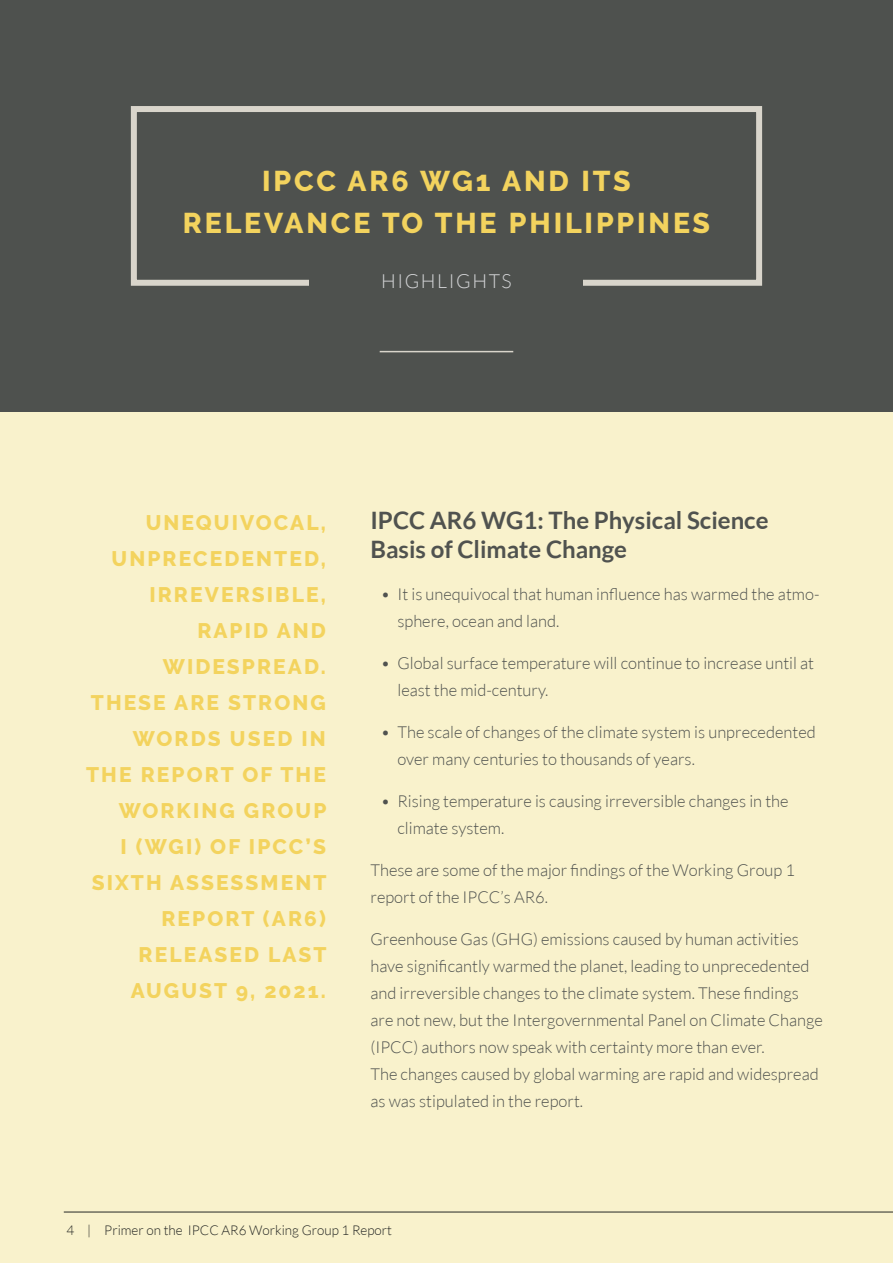
<style>
.page{position:relative;width:893px;height:1263px;background:#f9f2cc}
.page>*{position:absolute;margin:0;border:0;box-sizing:border-box;transform-origin:0 0}
.Header_-_Align_Cente{font:800 28.5px/42px "Raleway";letter-spacing:.1em;color:#f3d35e;text-align:center}
.t1{font:700 24px/28.8px "Lato";color:#4e514e}
.Pull_Text_-_Align_Ri{font:800 21px/36px "Raleway";letter-spacing:.1em;color:#f3d35e;text-align:right}
.Subhead_-_Align_Cent{font:300 19.5px "Lato";letter-spacing:.08em;color:#d1d2d4}
.t2{font:300 16.5px/27px "Lato";color:#4e514e}
.t3{font:300 13.5px "Lato";color:#262825}
</style>
<div class="page">
<hr style="left:892px;top:0;width:1px;height:1263px;background:#4e514e">
<div style="left:0;top:0;width:893px;height:411px;background:#4e514e"></div>
<hr style="left:380px;top:351px;width:133px;height:1px;background:#d9d5cb">
<div style="left:131px;top:106px;width:631px;height:180px;border:6px solid #d9d5cb"></div>
<hr style="left:64px;top:1212px;width:829px;height:1px;background:#262825">
<div style="left:310px;top:272px;width:273px;height:20px;background:#4e514e"></div>
<p class="Header_-_Align_Cente" style="left:183px;top:160px;width:529px">IPCC AR6 WG1 AND ITS<br>RELEVANCE TO THE PHILIPPINES</p>
<p class="Subhead_-_Align_Cent" style="left:381px;top:270px;width:132px">HIGHLIGHTS</p>
<p class="Pull_Text_-_Align_Ri" style="left:86px;top:505px;width:242px">UNEQUIVOCAL,<br>UNPRECEDENTED,<br>IRREVERSIBLE,<br>RAPID AND<br>WIDESPREAD.<br>THESE ARE STRONG<br>WORDS USED IN<br>THE REPORT OF THE<br>WORKING GROUP<br>I (WGI) OF IPCC’S<br>SIXTH ASSESSMENT<br>REPORT (AR6)<br>RELEASED LAST<br>AUGUST 9, 2021.</p>
<h2 class="t1" style="left:370px;top:506px;width:400px">IPCC AR6 WG1: The Physical Science<br>Basis of Climate Change</h2>
<p class="t2" style="left:397px;top:581px;width:423px;text-indent:-16px">• It is unequivocal that human influence has warmed the atmo&shy;sphere, ocean and land.</p>
<p class="t2" style="left:397px;top:650px;width:418px;text-indent:-16px">• Global surface temperature will continue to increase until at least the mid-century.</p>
<p class="t2" style="left:397px;top:719px;width:420px;text-indent:-16px">• The scale of changes of the climate system is unprecedented over many centuries to thousands of years.</p>
<p class="t2" style="left:397px;top:788px;width:393px;text-indent:-16px">• Rising temperature is causing irreversible changes in the climate system.</p>
<p class="t2" style="left:370px;top:857px;width:426px">These are some of the major findings of the Working Group 1 report of the IPCC’s AR6.</p>
<p class="t2" style="left:370px;top:926px;width:454px">Greenhouse Gas (GHG) emissions caused by human activities have significantly warmed the planet, leading to unprecedented and irreversible changes to the climate system. These findings are not new, but the Intergovernmental Panel on Climate Change (IPCC) authors now speak with certainty more than ever.<br>The changes caused by global warming are rapid and widespread as was stipulated in the report.</p>
<p class="t3" style="left:66px;top:1222px;width:327px">4 | Primer on the IPCC AR6 Working Group 1 Report</p>
</div>
